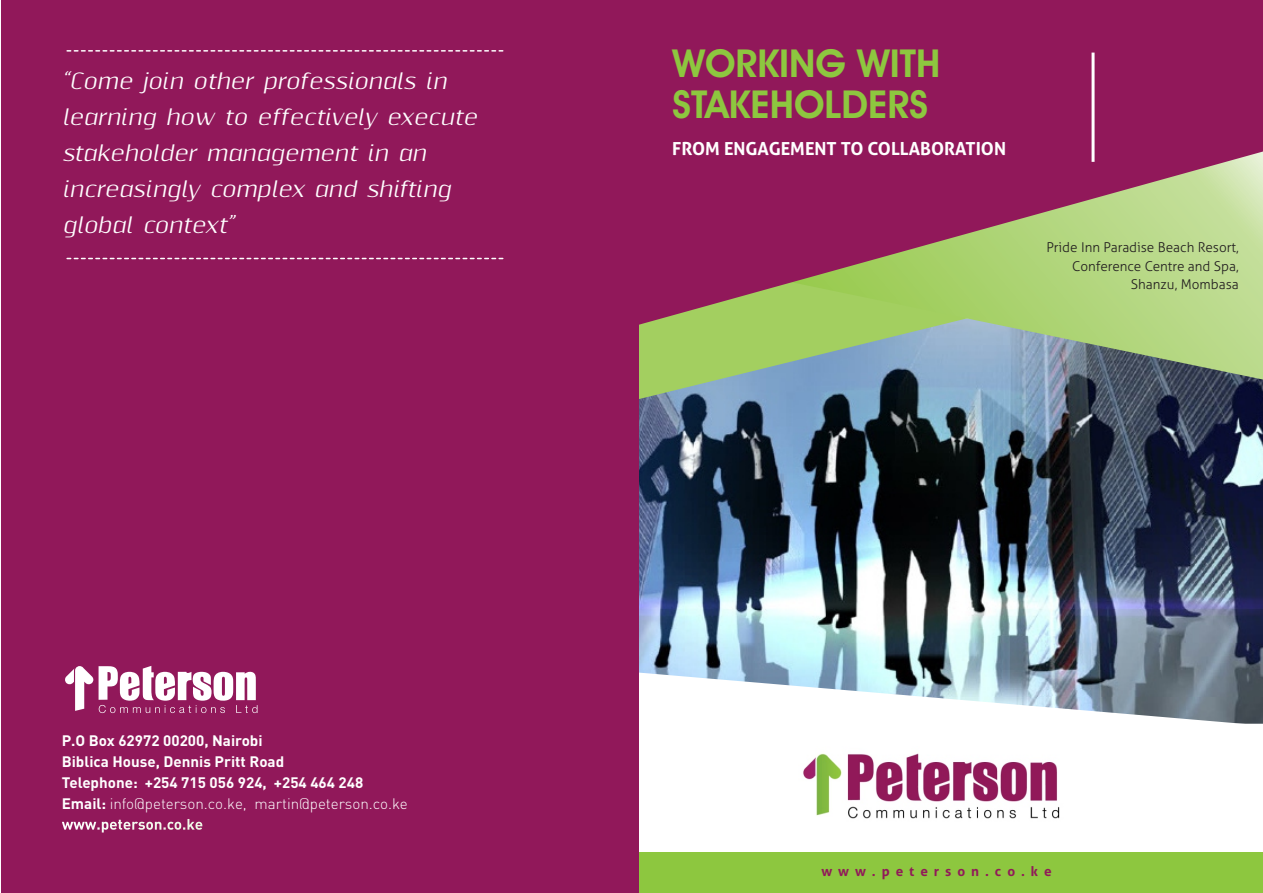
<style>
.page{position:relative;width:1263px;height:893px;background:#fff}
.page>*{position:absolute;margin:0;border:0;box-sizing:border-box;transform-origin:0 0}
.t1{font:600 38.7px/41.5px "Avant Garde IT Cby BT";color:#8dc73f}
.t2{font:italic 21px/36px "Resagnicto";color:#fff}
.t3{font:700 18px "Aller";color:#fff}
.t4{font:700 15px/21px "DIN Pro";color:#fff}
.t5{font:300 13.5px/18.3px "Aller";color:#231f20;text-align:right}
.t6{font:700 13.5px "Aller";color:#911a59}
.s1{font-weight:300}
</style>
<div class="page">
<img style="left:639px;top:380px;width:624px;height:292px">
<svg style="left:639px;top:326px;width:438px;height:74px;background:#8ab08b"></svg>
<svg style="left:780px;top:326px;width:483px;height:54px;background:#8fac99"></svg>
<svg style="left:639px;top:672px;width:624px;height:52px"></svg>
<svg style="left:639px;top:0;width:624px;height:326px;background:#9a4b63"></svg>
<hr style="left:1091px;top:53px;width:3px;height:109px;background:#fff">
<img style="left:803px;top:753px;width:257px;height:66px">
<div style="left:634px;top:852px;width:629px;height:41px;background:#8dc73f"></div>
<div style="left:2px;top:0;width:637px;height:893px;background:#91185a"></div>
<svg style="left:66px;top:50px;width:438px;height:2px"></svg>
<svg style="left:66px;top:257px;width:438px;height:3px"></svg>
<svg style="left:62px;top:819px;width:140px;height:14px"></svg>
<svg style="left:99px;top:666px;width:158px;height:47px"></svg>
<svg style="left:65px;top:666px;width:28px;height:45px"></svg>
<h2 class="t2" style="left:63px;top:64px;width:416px">“Come join other professionals in learning how to effectively execute stakeholder management in an increasingly complex and shifting global context”</h2>
<p class="t4" style="left:62px;top:731px;width:348px">P.O Box 62972 00200, Nairobi<br>Biblica House, Dennis Pritt Road<br>Telephone: +254 715 056 924, +254 464 248<br>Email: <span class="s1">info@peterson.co.ke, martin@peterson.co.ke</span></p>
<h1 class="t1" style="left:672px;top:46px;width:269px">WORKING WITH<br>STAKEHOLDERS</h1>
<p class="t3" style="left:672px;top:142px;width:335px">FROM ENGAGEMENT TO COLLABORATION</p>
<p class="t5" style="left:1046px;top:240px;width:194px">Pride Inn Paradise Beach Resort,<br>Conference Centre and Spa,<br>Shanzu, Mombasa</p>
<p class="t6" style="left:821px;top:866px;width:232px">w w w . p e t e r s o n . c o . k e</p>
</div>
